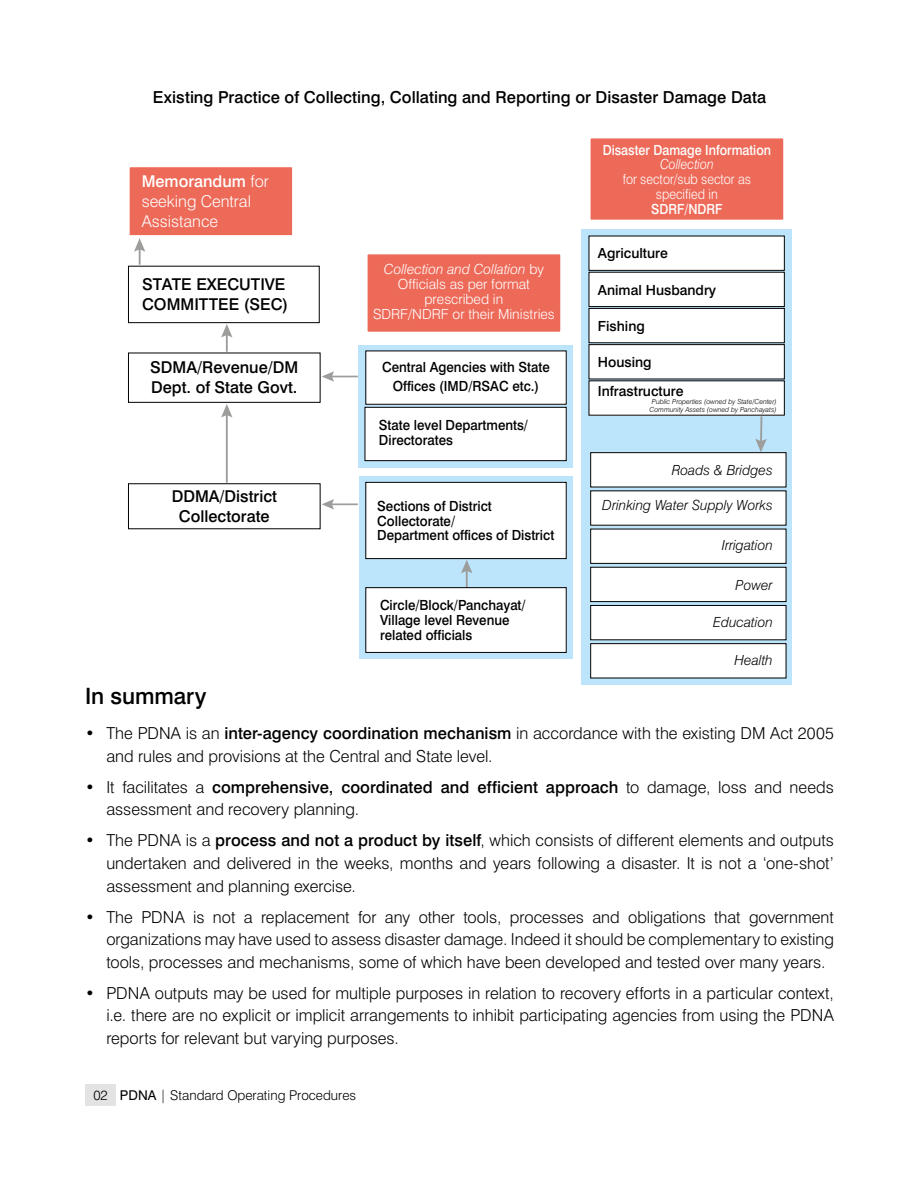
<style>
.page{position:relative;width:919px;height:1191px;background:#fff}
.page>*{position:absolute;margin:0;border:0;box-sizing:border-box;transform-origin:0 0}
.t1{font:500 22.5px "Swiss 721 BT";letter-spacing:-.005em;color:#000}
.t2{font:300 16.5px/22.5px "Swiss 721 BT";color:#000;text-align:justify}
.t3{font:500 16.5px "Swiss 721 BT";letter-spacing:.005em;color:#000}
.t4{font:500 16.35px/19.5px "Swiss 721 BT";color:#000}
.t5{font:300 16.35px/19.5px "Swiss 721 BT";color:#fff}
.t6{font:500 13.95px/14.9px "Swiss 721 BT";color:#000;scale:.95 1}
.t7{font:300 13.95px/14.9px "Swiss 721 BT";color:#fff;text-align:center}
.t8{font:italic 300 13.95px "Swiss 721 BT";color:#000}
.t9{font:500 13.95px/29.4px "Swiss 721 BT";color:#000}
.t10{font:500 13.95px "Swiss 721 BT";color:#fff;scale:.9 1}
.t11{font:300 13.95px/14.9px "Swiss 721 BT";color:#fff;text-align:center;scale:.9 1}
.t12{font:italic 300 13.95px "Swiss 721 BT";color:#fff;scale:.9 1}
.t13{font:300 13.5px "Swiss 721 BT";color:#000}
.t14{font:italic 300 7.05px/7.9px "Swiss 721 BT";color:#000;text-align:center}
.s1{font-weight:500}
.s2{font-style:italic}
.s3{font-weight:400}
</style>
<div class="page">
<div style="left:85px;top:1084px;width:31px;height:22px;background:#e3e3e3"></div>
<svg style="left:358px;top:345px;width:214px;height:122px;background:#aacde1"></svg>
<div style="left:359px;top:476px;width:213px;height:182px;background:#bce4fa"></div>
<svg style="left:581px;top:230px;width:210px;height:455px;background:#acd1e5"></svg>
<svg style="left:134px;top:238px;width:11px;height:27px"></svg>
<svg style="left:221px;top:324px;width:11px;height:28px"></svg>
<svg style="left:461px;top:560px;width:11px;height:27px"></svg>
<svg style="left:322px;top:371px;width:36px;height:11px"></svg>
<svg style="left:322px;top:499px;width:36px;height:10px"></svg>
<svg style="left:755px;top:416px;width:11px;height:36px"></svg>
<svg style="left:221px;top:404px;width:11px;height:78px"></svg>
<div style="left:128px;top:166px;width:165px;height:70px;background:#ed6a59"></div>
<div style="left:127px;top:165px;width:167px;height:72px;border:2px solid #fff"></div>
<div style="left:128px;top:266px;width:191px;height:57px;border:1px solid #000"></div>
<div style="left:366px;top:351px;width:200px;height:53px;background:#fff"></div>
<div style="left:589px;top:236px;width:195px;height:34px;background:#fff"></div>
<div style="left:588px;top:236px;width:196px;height:35px;border:1px solid #000"></div>
<div style="left:589px;top:272px;width:195px;height:34px;background:#fff"></div>
<div style="left:588px;top:272px;width:196px;height:35px;border:1px solid #000"></div>
<div style="left:589px;top:308px;width:195px;height:35px;background:#fff"></div>
<div style="left:588px;top:308px;width:196px;height:35px;border:1px solid #000"></div>
<div style="left:589px;top:344px;width:195px;height:35px;background:#fff"></div>
<div style="left:588px;top:344px;width:196px;height:35px;border:1px solid #000"></div>
<div style="left:590px;top:452px;width:196px;height:35px;background:#fff"></div>
<div style="left:590px;top:452px;width:196px;height:35px;border:1px solid #000"></div>
<div style="left:589px;top:381px;width:195px;height:34px;background:#fff"></div>
<div style="left:590px;top:491px;width:196px;height:34px;background:#fff"></div>
<div style="left:590px;top:529px;width:196px;height:34px;background:#fff"></div>
<div style="left:590px;top:567px;width:196px;height:34px;background:#fff"></div>
<div style="left:590px;top:567px;width:196px;height:35px;border:1px solid #000"></div>
<div style="left:590px;top:605px;width:196px;height:35px;background:#fff"></div>
<div style="left:590px;top:605px;width:196px;height:35px;border:1px solid #000"></div>
<div style="left:590px;top:643px;width:196px;height:35px;background:#fff"></div>
<div style="left:590px;top:643px;width:196px;height:35px;border:1px solid #000"></div>
<div style="left:589px;top:137px;width:195px;height:84px;background:#ed6a59"></div>
<div style="left:588px;top:136px;width:197px;height:86px;border:2px solid #fff"></div>
<div style="left:365px;top:407px;width:201px;height:53px;background:#fff"></div>
<div style="left:364px;top:407px;width:202px;height:54px;border:1px solid #000"></div>
<div style="left:366px;top:482px;width:200px;height:76px;background:#fff"></div>
<div style="left:365px;top:482px;width:201px;height:77px;border:1px solid #000"></div>
<div style="left:366px;top:587px;width:200px;height:65px;background:#fff"></div>
<div style="left:365px;top:587px;width:201px;height:65px;border:1px solid #000"></div>
<div style="left:365px;top:252px;width:197px;height:82px;background:#ed6a59;border:2px solid #fff"></div>
<p class="t3" style="left:153px;top:87px;width:615px">Existing Practice of Collecting, Collating and Reporting or Disaster Damage Data</p>
<p class="t5" style="left:142px;top:172px;width:129px"><span class="s1">Memorandum</span> for seeking Central<br>Assistance</p>
<p class="t4" style="left:142px;top:275px;width:148px">STATE EXECUTIVE<br>COMMITTEE (SEC)</p>
<p class="t7" style="left:373px;top:261px;width:183px"><span class="s2">Collection and Collation</span> by<br>Officials as per format prescribed in<br>SDRF/NDRF or their Ministries</p>
<p class="t4" style="left:150px;top:358px;width:149px">SDMA/Revenue/DM<br>Dept. of State Govt.</p>
<p class="t6" style="left:382px;top:357px;width:178px;line-height:19.5px;text-align:center">Central Agencies with State<br>Offices (IMD/RSAC etc.)</p>
<p class="t4" style="left:172px;top:486px;width:107px;text-align:center">DDMA/District<br>Collectorate</p>
<p class="t6" style="left:379px;top:418px;width:158px">State level Departments/<br>Directorates</p>
<p class="t6" style="left:377px;top:498px;width:188px">Sections of District<br>Collectorate/<br>Department offices of District</p>
<p class="t6" style="left:380px;top:597px;width:155px">Circle/Block/Panchayat/<br>Village level Revenue related officials</p>
<p class="t10" style="left:602px;top:141px;width:188px">Disaster Damage Information</p>
<p class="t12" style="left:660px;top:156px;width:61px">Collection</p>
<p class="t11" style="left:622px;top:172px;width:144px">for sector/sub sector as specified in</p>
<p class="t10" style="left:651px;top:201px;width:81px">SDRF/NDRF</p>
<p class="t9" style="left:598px;top:239px;width:72px">Agriculture</p>
<p class="t9" style="left:598px;top:275px;width:120px">Animal Husbandry</p>
<p class="t9" style="left:598px;top:311px;width:48px">Fishing</p>
<p class="t9" style="left:598px;top:347px;width:87px">Housing<br>Infrastructure</p>
<p class="t14" style="left:649px;top:397px;width:129px">Public Properties (owned by State/Center)<br>Community Assets (owned by Panchayats)</p>
<p class="t8" style="left:671px;top:461px;width:103px">Roads &amp; Bridges</p>
<p class="t8" style="left:602px;top:496px;width:172px">Drinking Water Supply Works</p>
<p class="t8" style="left:721px;top:537px;width:52px">Irrigation</p>
<p class="t8" style="left:735px;top:576px;width:39px">Power</p>
<p class="t8" style="left:713px;top:613px;width:61px">Education</p>
<p class="t8" style="left:734px;top:651px;width:40px">Health</p>
<h1 class="t1" style="left:85px;top:682px;width:123px">In summary</h1>
<p class="t2" style="left:106px;top:722px;width:729px;text-indent:-21px">• The PDNA is an <span class="s1">inter-agency coordination mechanism</span> in accordance with the existing DM Act 2005 and rules and provisions at the Central and State level.</p>
<p class="t2" style="left:106px;top:775px;width:729px;text-indent:-21px">• It facilitates a <span class="s1">comprehensive, coordinated and efficient approach</span> to damage, loss and needs assessment and recovery planning.</p>
<p class="t2" style="left:106px;top:829px;width:729px;text-indent:-21px">• The PDNA is a <span class="s1">process and not a product by itself</span>, which consists of different elements and outputs undertaken and delivered in the weeks, months and years following a disaster. It is not a ‘one-shot’ assessment and planning exercise.</p>
<p class="t2" style="left:106px;top:905px;width:729px;text-indent:-21px">• The PDNA is not a replacement for any other tools, processes and obligations that government organizations may have used to assess disaster damage. Indeed it should be complementary to existing tools, processes and mechanisms, some of which have been developed and tested over many years.</p>
<p class="t2" style="left:106px;top:981px;width:729px;text-indent:-21px">• PDNA outputs may be used for multiple purposes in relation to recovery efforts in a particular context, i.e. there are no explicit or implicit arrangements to inhibit participating agencies from using the PDNA reports for relevant but varying purposes.</p>
<p class="t13" style="left:93px;top:1087px;width:264px">02 <span class="s3">PDNA</span> | Standard Operating Procedures</p>
</div>
